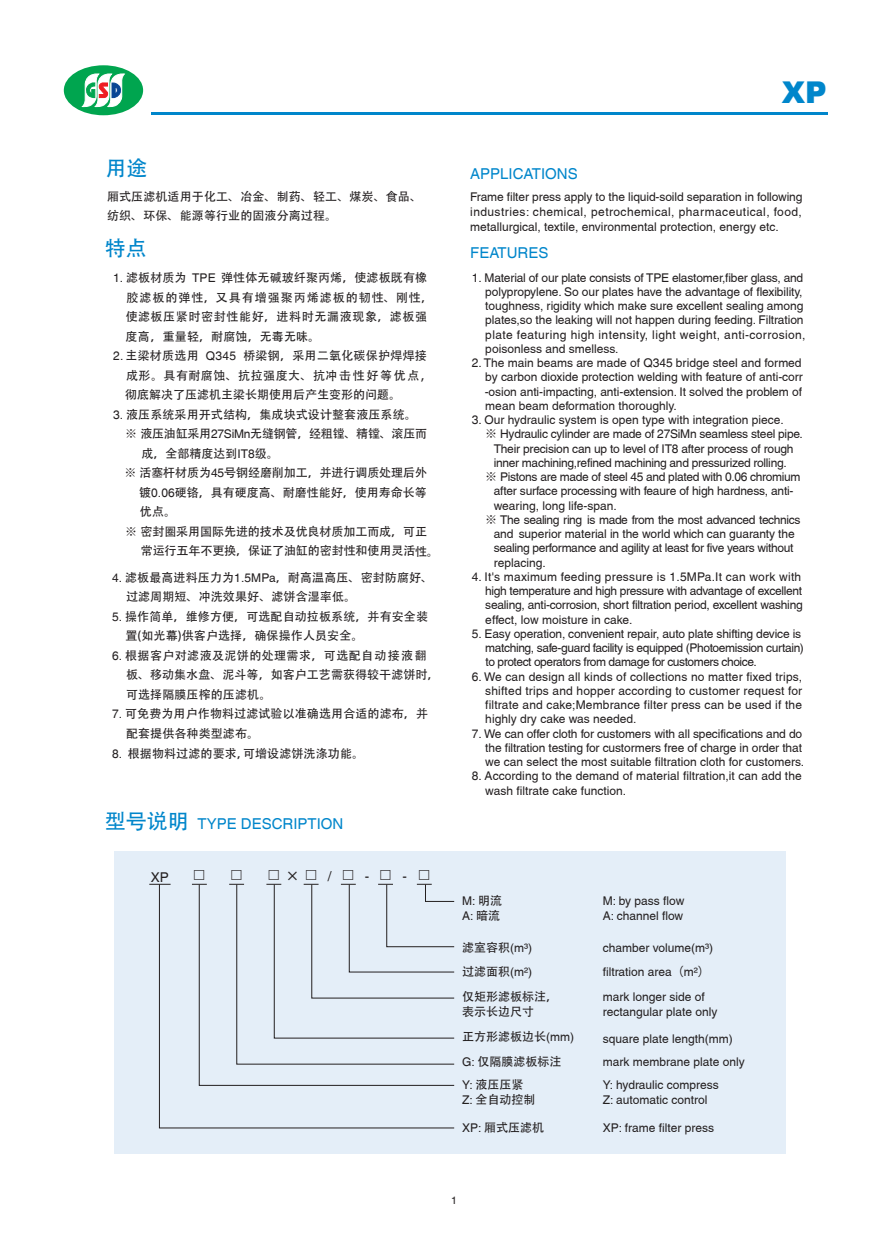
<style>
.page{position:relative;width:893px;height:1234px;background:#fff}
.page>*{position:absolute;margin:0;border:0;box-sizing:border-box;transform-origin:0 0}
.t1{font:900 30px "Arial";color:#0086cb}
.t2{font:21px "H Yb 1 gj G Bpc EUC H";color:#0086cb}
.t3{font:15px "Helvetica";color:#0086cb}
.t4{font:13.5px "H Ye 3 gj G Bpc EUC H";color:#231f20}
.t5{font:13.5px "Helvetica";color:#231f20}
.t6{font:12px/14.2px "Helvetica";letter-spacing:-.01em;color:#231f20}
.t7{font:12px/19.5px "H Ye 3 gj G Bpc EUC H";letter-spacing:.01em;color:#231f20}
.t8{font:12px/14.2px "Helvetica";letter-spacing:-.03em;color:#231f20}
.t9{font:12px/19.5px "H Ye 3 gj G Bpc EUC H";letter-spacing:.055em;color:#231f20}
.t10{font:12px "Helvetica";letter-spacing:-.035em;color:#231f20}
.t11{font:12px "H Ye 3 gj G Bpc EUC H";letter-spacing:-.02em;color:#231f20}
.t12{font:10.5px "Helvetica";color:#231f20}
.s1{font-family:"H Ye 3 gj G Bpc EUC H"}
.s2{font-family:"Helvetica"}
.s3{font-family:"H Yb 1 gj G Bpc EUC H"}
</style>
<div class="page">
<hr style="left:152px;top:112px;width:676px;height:2px;background:#0086cb">
<div style="left:64px;top:65px;width:79px;height:50px;background:#00a54f;border-radius:50%"></div>
<svg style="left:82px;top:73px;width:43px;height:35px"></svg>
<div style="left:114px;top:850px;width:672px;height:302px;background:#e4eef8"></div>
<svg style="left:159px;top:883px;width:296px;height:245px"></svg>
<svg style="left:198px;top:883px;width:257px;height:202px"></svg>
<svg style="left:229px;top:883px;width:226px;height:181px"></svg>
<h1 class="t1" style="left:782px;top:71px;width:46px">XP</h1>
<h2 class="t2" style="left:105px;top:156px;width:43px">用途</h2>
<p class="t3" style="left:470px;top:165px;width:109px">APPLICATIONS</p>
<p class="t7" style="left:107px;top:188px;width:317px;line-height:18.8px">厢式压滤机适用于化工、冶金、制药、轻工、煤炭、食品、纺织、环保、能源等行业的固液分离过程。</p>
<h2 class="t2" style="left:105px;top:235px;width:43px">特点</h2>
<p class="t6" style="left:470px;top:190px;width:334px;line-height:15px;text-align:justify">Frame filter press apply to the liquid-soild separation in following industries: chemical, petrochemical, pharmaceutical, food, metallurgical, textile, environmental protection, energy etc.</p>
<p class="t3" style="left:470px;top:244px;width:80px">FEATURES</p>
<p class="t6" style="left:485px;top:270px;width:322px;text-indent:-13px">1. Material of our plate consists of TPE elastomer,fiber glass, and polypropylene. So our plates have the advantage of flexibility, toughness, rigidity which make sure excellent sealing among plates,so the leaking will not happen during feeding. Filtration plate featuring high intensity, light weight, anti-corrosion, poisonless and smelless.</p>
<p class="t6" style="left:485px;top:355px;width:320px;text-align:justify;text-indent:-13px">2. The main beams are made of Q345 bridge steel and formed by carbon dioxide protection welding with feature of anti-corr -osion anti-impacting, anti-extension. It solved the problem of mean beam deformation thoroughly.</p>
<p class="t6" style="left:472px;top:412px;width:313px">3. Our hydraulic system is open type with integration piece.</p>
<p class="t6" style="left:485px;top:427px;width:319px"><span class="s1">※</span> Hydraulic cylinder are made of 27SiMn seamless steel pipe.</p>
<p class="t6" style="left:494px;top:441px;width:301px">Their precision can up to level of IT8 after process of rough</p>
<p class="t6" style="left:494px;top:455px;width:294px">inner machining,refined machining and pressurized rolling.</p>
<p class="t6" style="left:485px;top:469px;width:317px"><span class="s1">※</span> Pistons are made of steel 45 and plated with 0.06 chromium</p>
<p class="t6" style="left:494px;top:484px;width:301px">after surface processing with feaure of high hardness, anti-</p>
<p class="t6" style="left:494px;top:498px;width:125px">wearing, long life-span.</p>
<p class="t10" style="left:485px;top:512px;width:316px"><span class="s1">※</span> The sealing ring is made from the most advanced technics</p>
<p class="t6" style="left:494px;top:526px;width:303px">and superior material in the world which can guaranty the</p>
<p class="t8" style="left:494px;top:541px;width:301px">sealing performance and agility at least for five years without</p>
<p class="t6" style="left:494px;top:555px;width:54px">replacing.</p>
<p class="t6" style="left:485px;top:569px;width:319px;text-indent:-13px">4. It's maximum feeding pressure is 1.5MPa.It can work with high temperature and high pressure with advantage of excellent sealing, anti-corrosion, short filtration period, excellent washing effect, low moisture in cake.</p>
<p class="t8" style="left:485px;top:626px;width:320px;text-indent:-13px">5. Easy operation, convenient repair, auto plate shifting device is matching, safe-guard facility is equipped (Photoemission curtain) to protect operators from damage for customers choice.</p>
<p class="t6" style="left:485px;top:669px;width:318px;text-align:justify;text-indent:-13px">6. We can design all kinds of collections no matter fixed trips, shifted trips and hopper according to customer request for filtrate and cake;Membrance filter press can be used if the highly dry cake was needed.</p>
<p class="t6" style="left:485px;top:726px;width:320px;text-indent:-13px">7. We can offer cloth for customers with all specifications and do the filtration testing for custormers free of charge in order that we can select the most suitable filtration cloth for customers.</p>
<p class="t6" style="left:485px;top:769px;width:318px;text-indent:-13px">8. According to the demand of material filtration,it can add the wash filtrate cake function.</p>
<p class="t9" style="left:126px;top:268px;width:309px;text-indent:-12px"><span class="s2">1.</span> 滤板材质为 <span class="s2">TPE</span> 弹性体无碱玻纤聚丙烯，使滤板既有橡胶滤板的弹性，又具有增强聚丙烯滤板的韧性、刚性，使滤板压紧时密封性能好，进料时无漏液现象，滤板强度高，重量轻，耐腐蚀，无毒无味。</p>
<p class="t7" style="left:125px;top:346px;width:303px;text-indent:-12px"><span class="s2">2.</span> 主梁材质选用 <span class="s2">Q345</span> 桥梁钢，采用二氧化碳保护焊焊接成形。具有耐腐蚀、抗拉强度大、抗冲击性好等优点,彻底解决了压滤机主梁长期使用后产生变形的问题。</p>
<p class="t7" style="left:113px;top:405px;width:305px"><span class="s2">3.</span> 液压系统采用开式结构，集成块式设计整套液压系统。</p>
<p class="t11" style="left:125px;top:426px;width:303px">※ 液压油缸采用<span class="s2">27SiMn</span>无缝钢管，经粗镗、精镗、滚压而</p>
<p class="t7" style="left:141px;top:444px;width:139px">成，全部精度达到<span class="s2">IT8</span>级。</p>
<p class="t7" style="left:124px;top:463px;width:304px">※ 活塞杆材质为<span class="s2">45</span>号钢经磨削加工，并进行调质处理后外</p>
<p class="t7" style="left:139px;top:483px;width:289px">镀<span class="s2">0.06</span>硬铬，具有硬度高、耐磨性能好，使用寿命长等</p>
<p class="t7" style="left:140px;top:502px;width:38px">优点。</p>
<p class="t7" style="left:125px;top:522px;width:303px">※ 密封圈采用国际先进的技术及优良材质加工而成，可正</p>
<p class="t7" style="left:141px;top:541px;width:300px">常运行五年不更换，保证了油缸的密封性和使用灵活性。</p>
<p class="t7" style="left:126px;top:568px;width:309px;text-indent:-14px"><span class="s2">4.</span> 滤板最高进料压力为<span class="s2">1.5MPa</span>，耐高温高压、密封防腐好、过滤周期短、冲洗效果好、滤饼含湿率低。</p>
<p class="t7" style="left:125px;top:607px;width:304px;text-indent:-13px"><span class="s2">5.</span> 操作简单，维修方便，可选配自动拉板系统，并有安全装置(如光幕)供客户选择，确保操作人员安全。</p>
<p class="t7" style="left:126px;top:646px;width:315px;text-indent:-14px"><span class="s2">6.</span> 根据客户对滤液及泥饼的处理需求，可选配自动接液翻板、移动集水盘、泥斗等，如客户工艺需获得较干滤饼时，可选择隔膜压榨的压滤机。</p>
<p class="t7" style="left:126px;top:704px;width:304px;text-indent:-14px"><span class="s2">7.</span> 可免费为用户作物料过滤试验以准确选用合适的滤布，并配套提供各种类型滤布。</p>
<p class="t7" style="left:112px;top:743px;width:253px"><span class="s2">8.</span> 根据物料过滤的要求，可增设滤饼洗涤功能。</p>
<h2 class="t2" style="left:105px;top:808px;width:85px">型号说明</h2>
<p class="t3" style="left:197px;top:815px;width:147px">TYPE DESCRIPTION</p>
<p class="t5" style="left:151px;top:868px;width:20px">XP</p>
<p class="t4" style="left:193px;top:866px;width:52px">□ □</p>
<p class="t4" style="left:267px;top:866px;width:165px">□<span class="s3">×</span>□<span class="s2">/</span>□<span class="s2">-</span>□<span class="s2">-</span>□</p>
<p class="t6" style="left:462px;top:893px;width:42px;line-height:15px">M: <span class="s1">明流<br></span>A: <span class="s1">暗流</span></p>
<p class="t7" style="left:462px;top:937px;width:71px">滤室容积<span class="s2">(m³)</span></p>
<p class="t6" style="left:603px;top:893px;width:83px;line-height:15px">M: by pass flow<br>A: channel flow</p>
<p class="t6" style="left:603px;top:940px;width:112px">chamber volume(m³)</p>
<p class="t7" style="left:462px;top:961px;width:71px">过滤面积<span class="s2">(m²)</span></p>
<p class="t6" style="left:603px;top:964px;width:109px">filtration area<span class="s1">（</span>m²<span class="s1">）</span></p>
<p class="t7" style="left:462px;top:989px;width:97px;line-height:15px">仅矩形滤板标注，表示长边尺寸</p>
<p class="t6" style="left:603px;top:989px;width:116px;line-height:15px">mark longer side of rectangular plate only</p>
<p class="t7" style="left:462px;top:1027px;width:113px">正方形滤板边长<span class="s2">(mm)</span></p>
<p class="t6" style="left:603px;top:1031px;width:132px">square plate length(mm)</p>
<p class="t7" style="left:462px;top:1051px;width:101px"><span class="s2">G:</span> 仅隔膜滤板标注</p>
<p class="t6" style="left:603px;top:1054px;width:144px">mark membrane plate only</p>
<p class="t7" style="left:462px;top:1076px;width:75px;line-height:15px"><span class="s2">Y:</span> 液压压紧<br><span class="s2">Z:</span> 全自动控制</p>
<p class="t6" style="left:603px;top:1076px;width:118px;line-height:15px">Y: hydraulic compress<br>Z: automatic control</p>
<p class="t7" style="left:462px;top:1118px;width:84px"><span class="s2">XP:</span> 厢式压滤机</p>
<p class="t6" style="left:603px;top:1120px;width:113px">XP: frame filter press</p>
<p class="t12" style="left:451px;top:1193px;width:7px">1</p>
</div>
